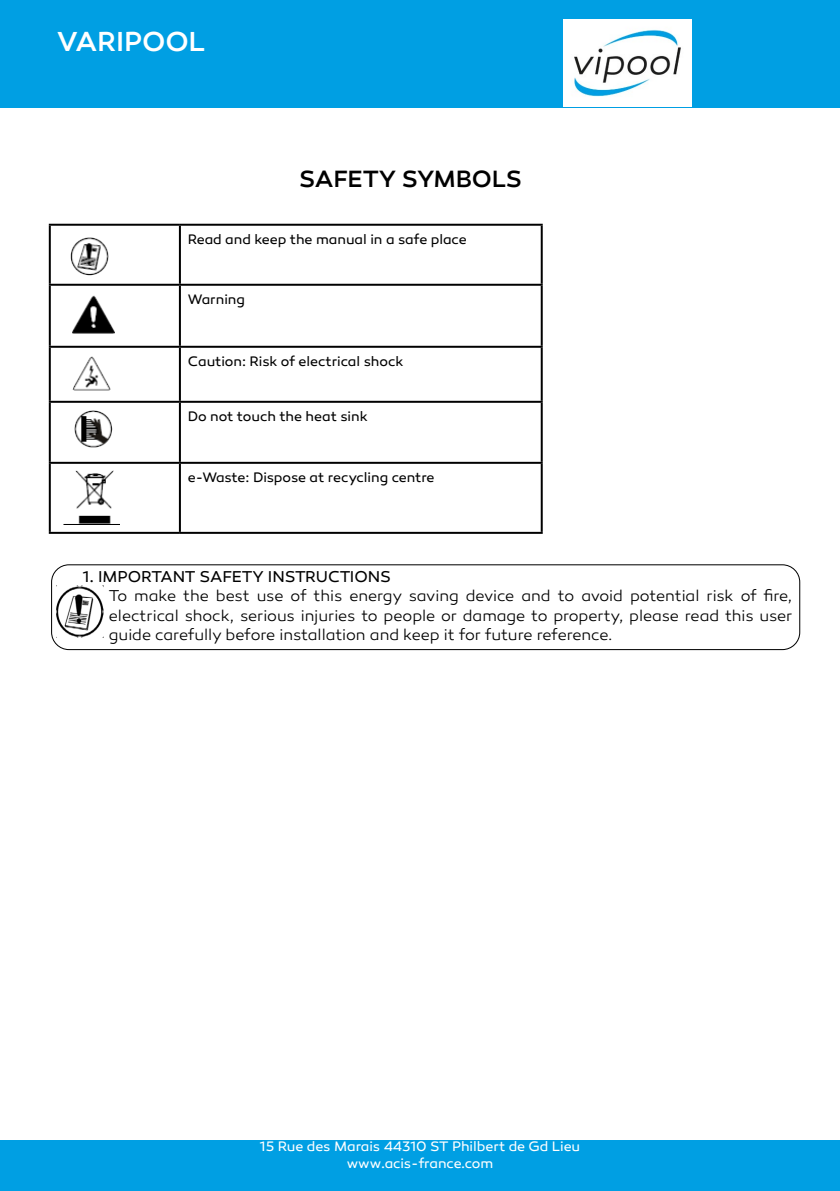
<style>
.page{position:relative;width:840px;height:1191px;background:#fff}
.page>*{position:absolute;margin:0;border:0;box-sizing:border-box;transform-origin:0 0}
.t1{font:500 28px "Canaro";color:#fff}
.t2{font:500 24px "Canaro";letter-spacing:-.01em;color:#000}
.t3{font:300 16px/19.2px "Canaro";letter-spacing:-.005em;color:#000;text-align:justify}
.t4{font:16px "Canaro";letter-spacing:-.005em;color:#000}
.t5{font:14px "Canaro";letter-spacing:-.005em;color:#000}
.t6{font:14px/16.8px "Canaro";letter-spacing:-.005em;color:#fff;text-align:center}
</style>
<div class="page">
<div style="left:0;top:0;width:839px;height:108px;background:#009fe3"></div>
<div style="left:0;top:1140px;width:839px;height:51px;background:#009fe3"></div>
<img style="left:563px;top:20px;width:128px;height:86px">
<hr style="left:49px;top:224px;width:131px;height:2px;background:#000">
<hr style="left:49px;top:226px;width:2px;height:58px;background:#000">
<hr style="left:180px;top:224px;width:362px;height:2px;background:#000">
<hr style="left:179px;top:226px;width:2px;height:58px;background:#000">
<hr style="left:540px;top:226px;width:2px;height:58px;background:#000">
<hr style="left:49px;top:284px;width:131px;height:2px;background:#000">
<hr style="left:49px;top:286px;width:2px;height:60px;background:#000">
<hr style="left:180px;top:284px;width:362px;height:2px;background:#000">
<hr style="left:179px;top:286px;width:2px;height:60px;background:#000">
<hr style="left:540px;top:286px;width:2px;height:60px;background:#000">
<hr style="left:49px;top:346px;width:131px;height:2px;background:#000">
<hr style="left:49px;top:348px;width:2px;height:53px;background:#000">
<hr style="left:180px;top:346px;width:362px;height:2px;background:#000">
<hr style="left:179px;top:348px;width:2px;height:53px;background:#000">
<hr style="left:540px;top:348px;width:2px;height:53px;background:#000">
<hr style="left:49px;top:401px;width:131px;height:2px;background:#000">
<hr style="left:49px;top:403px;width:2px;height:59px;background:#000">
<hr style="left:180px;top:401px;width:362px;height:2px;background:#000">
<hr style="left:179px;top:403px;width:2px;height:59px;background:#000">
<hr style="left:540px;top:403px;width:2px;height:59px;background:#000">
<hr style="left:49px;top:462px;width:131px;height:2px;background:#000">
<hr style="left:49px;top:464px;width:2px;height:68px;background:#000">
<hr style="left:180px;top:462px;width:362px;height:2px;background:#000">
<hr style="left:179px;top:464px;width:2px;height:68px;background:#000">
<hr style="left:540px;top:464px;width:2px;height:68px;background:#000">
<hr style="left:49px;top:532px;width:131px;height:2px;background:#000">
<hr style="left:180px;top:532px;width:362px;height:2px;background:#000">
<img style="left:70px;top:237px;width:39px;height:39px">
<img style="left:72px;top:295px;width:43px;height:39px">
<img style="left:72px;top:356px;width:39px;height:35px">
<img style="left:74px;top:410px;width:39px;height:38px">
<img style="left:63px;top:471px;width:56px;height:54px">
<div style="left:51px;top:564px;width:748px;height:86px;border:1px solid #000;border-radius:17px"></div>
<img style="left:57px;top:585px;width:46px;height:53px">
<h1 class="t1" style="left:57px;top:24px;width:150px">VARIPOOL</h1>
<h2 class="t2" style="left:299px;top:164px;width:224px">SAFETY SYMBOLS</h2>
<p class="t5" style="left:188px;top:231px;width:280px">Read and keep the manual in a safe place</p>
<p class="t5" style="left:188px;top:291px;width:59px">Warning</p>
<p class="t5" style="left:188px;top:353px;width:217px">Caution: Risk of electrical shock</p>
<p class="t5" style="left:188px;top:408px;width:181px">Do not touch the heat sink</p>
<p class="t5" style="left:188px;top:469px;width:248px">e-Waste: Dispose at recycling centre</p>
<p class="t4" style="left:83px;top:567px;width:309px">1. IMPORTANT SAFETY INSTRUCTIONS</p>
<p class="t3" style="left:109px;top:586px;width:684px">To make the best use of this energy saving device and to avoid potential risk of fire, electrical shock, serious injuries to people or damage to property, please read this user guide carefully before installation and keep it for future reference.</p>
<p class="t6" style="left:260px;top:1138px;width:321px">15 Rue des Marais 44310 ST Philbert de Gd Lieu www.acis-france.com</p>
</div>
